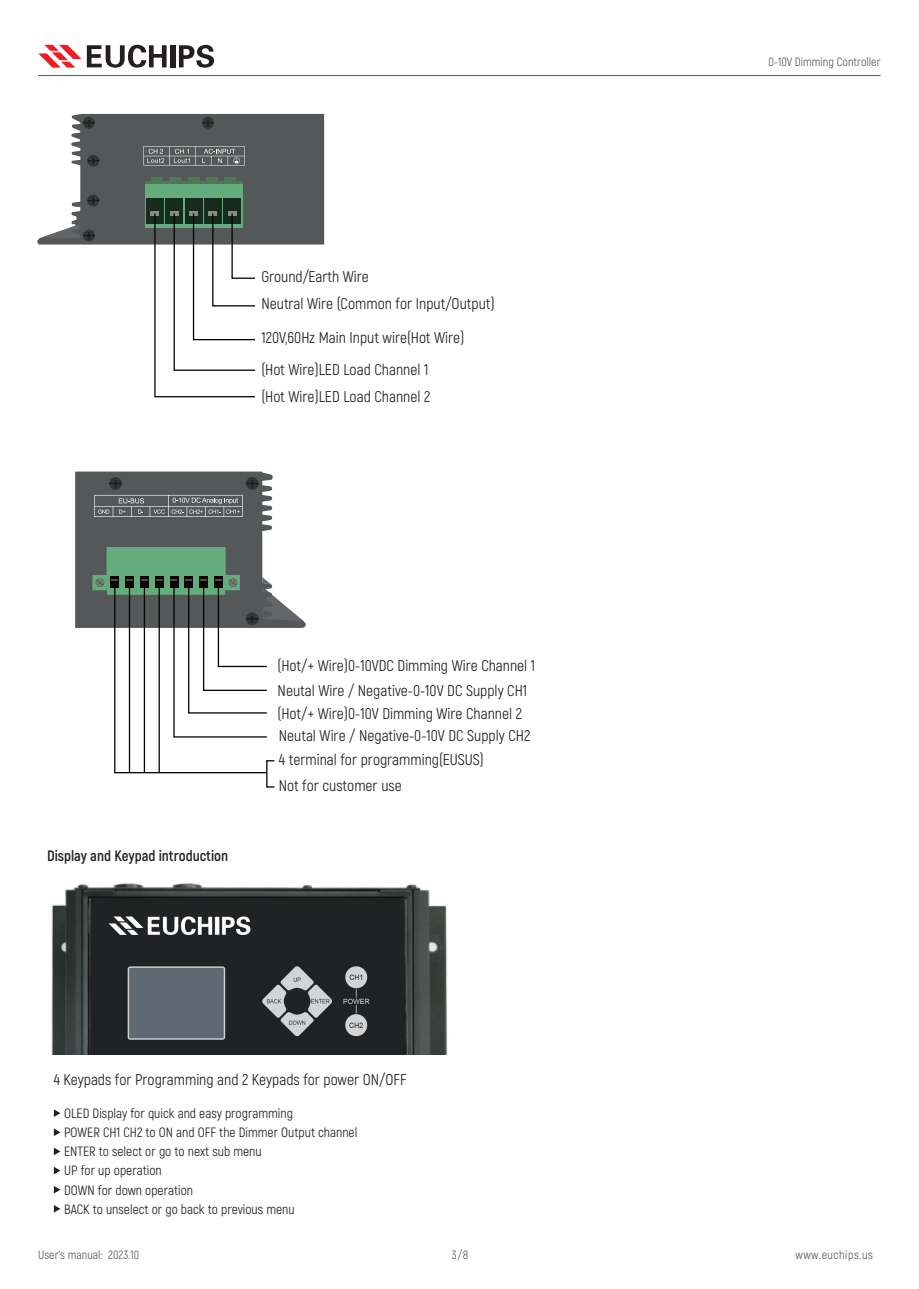
<style>
.page{position:relative;width:919px;height:1289px;background:#fff}
.page>*{position:absolute;margin:0;border:0;box-sizing:border-box;transform-origin:0 0}
.t1{font:15.6px/24.9px "Akrobat";color:#231f20}
.t2{font:700 15px "Akrobat";color:#231f20}
.t3{font:13.5px/19.2px "Akrobat";color:#231f20}
.t4{font:12px "Akrobat";color:#595a5c}
.t5{font:12px "Akrobat";letter-spacing:.04em;color:#595a5c}
</style>
<div class="page">
<svg style="left:87px;top:45px;width:79px;height:23px"></svg>
<svg style="left:179px;top:45px;width:35px;height:23px"></svg>
<div style="left:170px;top:45px;width:5px;height:22px;background:#231f20"></div>
<svg style="left:38px;top:45px;width:43px;height:23px"></svg>
<hr style="left:38px;top:75px;width:842px;height:1px;background:#595a5c">
<svg style="left:37px;top:114px;width:287px;height:284px"></svg>
<svg style="left:75px;top:471px;width:231px;height:303px"></svg>
<div style="left:266px;top:760px;width:9px;height:27px;border:1px solid #030303"></div>
<img style="left:51px;top:883px;width:397px;height:171px">
<svg style="left:54px;top:1109px;width:6px;height:7px"></svg>
<svg style="left:54px;top:1128px;width:6px;height:8px"></svg>
<svg style="left:54px;top:1147px;width:6px;height:8px"></svg>
<svg style="left:54px;top:1167px;width:6px;height:7px"></svg>
<svg style="left:54px;top:1186px;width:6px;height:7px"></svg>
<svg style="left:54px;top:1205px;width:6px;height:7px"></svg>
<p class="t1" style="left:261px;top:263px;width:235px;line-height:27.2px">Ground/Earth Wire<br>Neutral Wire (Common for Input/Output)</p>
<p class="t1" style="left:261px;top:321px;width:204px;line-height:32.2px">120V,60Hz Main Input wire(Hot Wire) (Hot Wire)LED Load Channel 1</p>
<p class="t1" style="left:261px;top:384px;width:170px">(Hot Wire)LED Load Channel 2</p>
<p class="t2" style="left:47px;top:846px;width:183px">Display and Keypad introduction</p>
<p class="t1" style="left:277px;top:653px;width:259px;line-height:25.3px">(Hot/+ Wire)0-10VDC Dimming Wire Channel 1<br>Neutal Wire / Negative-0-10V DC Supply CH1</p>
<p class="t1" style="left:279px;top:723px;width:253px">Neutal Wire / Negative-0-10V DC Supply CH2<br>4 terminal for programming(EUSUS)<br>Not for customer use</p>
<p class="t1" style="left:277px;top:701px;width:246px">(Hot/+ Wire)0-10V Dimming Wire Channel 2</p>
<p class="t1" style="left:54px;top:1066px;width:354px">4 Keypads for Programming and 2 Keypads for power ON/OFF</p>
<p class="t3" style="left:64px;top:1103px;width:295px">OLED Display for quick and easy programming<br>POWER CH1 CH2 to ON and OFF the Dimmer Output channel ENTER to select or go to next sub menu<br>UP for up operation<br>DOWN for down operation<br>BACK to unselect or go back to previous menu</p>
<p class="t4" style="left:768px;top:55px;width:114px">0-10V Dimming Controller</p>
<p class="t4" style="left:38px;top:1247px;width:102px">User’s manual: 2023.10</p>
<p class="t4" style="left:452px;top:1247px;width:18px">3/8</p>
<p class="t5" style="left:795px;top:1247px;width:79px">www.euchips.us</p>
</div>
